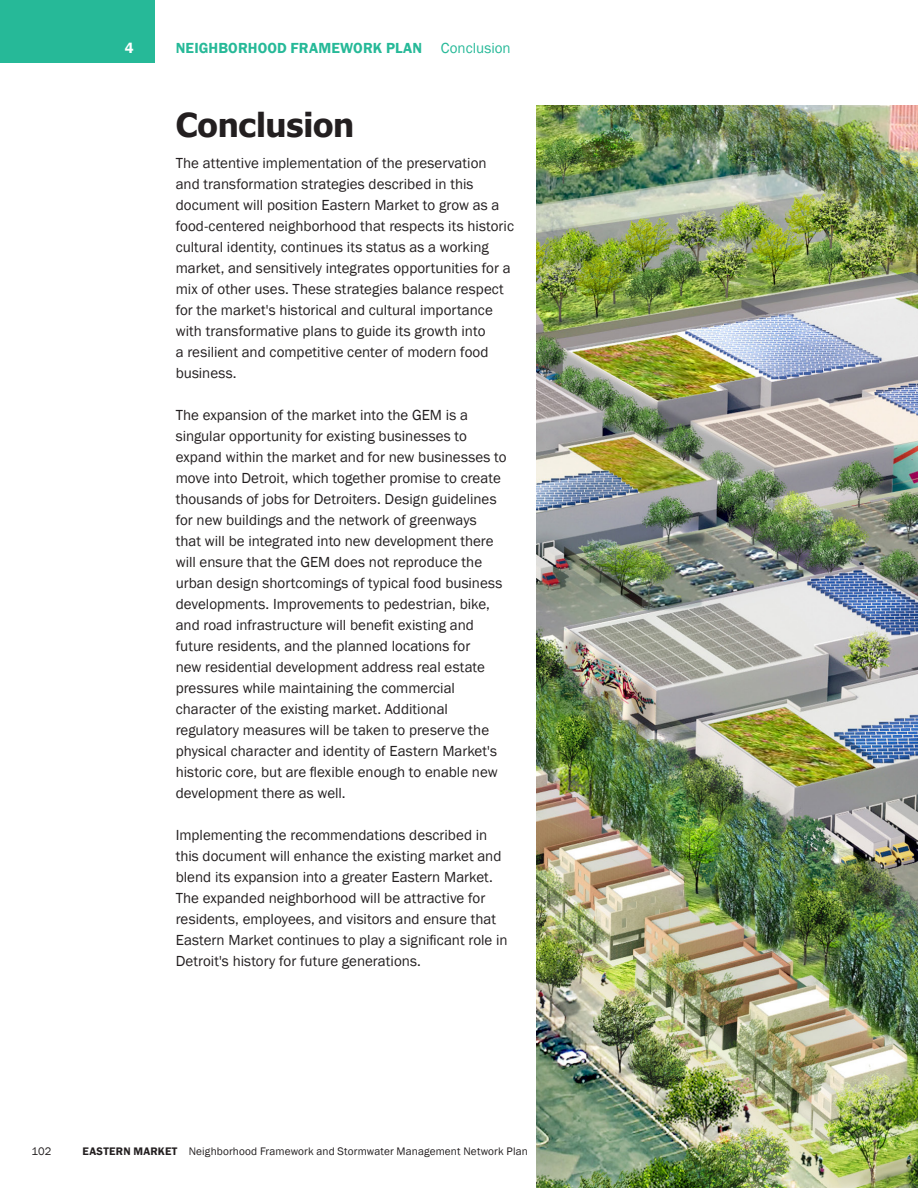
<style>
.page{position:relative;width:918px;height:1188px;background:#fff}
.page>*{position:absolute;margin:0;border:0;box-sizing:border-box;transform-origin:0 0}
._22_28_Tahoma{font:700 33px "Tahoma";letter-spacing:-.01em;color:#231f20}
._10_14_Franklin_Goth{font:15px/21px "Franklin Gothic";color:#231f20}
._10_14_Franklin_Goth-2{font:600 15px "Franklin Gothic";letter-spacing:.01em;color:#26b998}
._10_14_Franklin_Goth-3{font:15px "Franklin Gothic";color:#26b998}
.t1{font:600 15px "Franklin Gothic";color:#fff}
.t2{font:11.25px "Franklin Gothic";letter-spacing:.01em;color:#231f20}
.s1{font-weight:600}
</style>
<div class="page">
<img style="left:536px;top:105px;width:382px;height:1083px">
<div style="left:0;top:0;width:155px;height:63px;background:#26b998"></div>
<p class="t1" style="left:125px;top:38px;width:10px">4</p>
<p class="_10_14_Franklin_Goth-2" style="left:176px;top:38px;width:248px">NEIGHBORHOOD FRAMEWORK PLAN</p>
<p class="_10_14_Franklin_Goth-3" style="left:441px;top:38px;width:71px">Conclusion</p>
<p class="_22_28_Tahoma" style="left:176px;top:101px;width:180px">Conclusion</p>
<p class="_10_14_Franklin_Goth" style="left:176px;top:153px;width:340px">The attentive implementation of the preservation and transformation strategies described in this document will position Eastern Market to grow as a food-centered neighborhood that respects its historic cultural identity, continues its status as a working market, and sensitively integrates opportunities for a mix of other uses. These strategies balance respect for the market's historical and cultural importance with transformative plans to guide its growth into<br>a resilient and competitive center of modern food business.</p>
<p class="_10_14_Franklin_Goth" style="left:176px;top:405px;width:332px">The expansion of the market into the GEM is a singular opportunity for existing businesses to expand within the market and for new businesses to move into Detroit, which together promise to create thousands of jobs for Detroiters. Design guidelines for new buildings and the network of greenways<br>that will be integrated into new development there will ensure that the GEM does not reproduce the urban design shortcomings of typical food business developments. Improvements to pedestrian, bike, and road infrastructure will benefit existing and future residents, and the planned locations for<br>new residential development address real estate pressures while maintaining the commercial character of the existing market. Additional regulatory measures will be taken to preserve the physical character and identity of Eastern Market's historic core, but are flexible enough to enable new development there as well.</p>
<p class="_10_14_Franklin_Goth" style="left:176px;top:825px;width:333px">Implementing the recommendations described in this document will enhance the existing market and blend its expansion into a greater Eastern Market.<br>The expanded neighborhood will be attractive for residents, employees, and visitors and ensure that Eastern Market continues to play a significant role in Detroit's history for future generations.</p>
<p class="t2" style="left:32px;top:1144px;width:21px">102</p>
<p class="t2" style="left:83px;top:1144px;width:447px"><span class="s1">EASTERN MARKET</span> Neighborhood Framework and Stormwater Management Network Plan</p>
</div>
